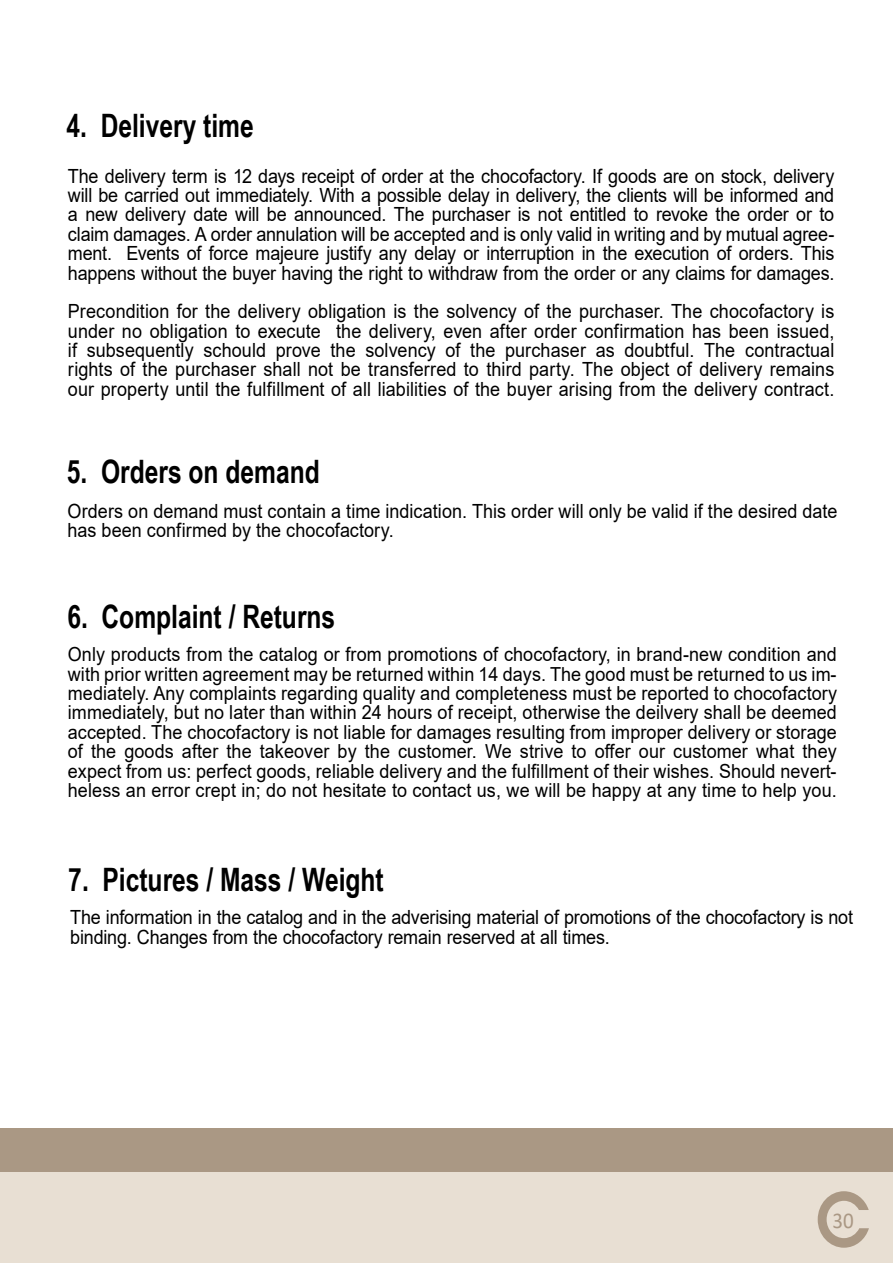
<style>
.page{position:relative;width:893px;height:1263px;background:#fff}
.page>*{position:absolute;margin:0;border:0;box-sizing:border-box;transform-origin:0 0}
.t1{font:700 32.25px "Arial Narrow";color:#000;scale:.93 1}
.t2{font:22.65px "Calibri";color:#aa9884;scale:.93 1}
.t3{font:19.5px/19.4px "Arial";letter-spacing:-.01em;color:#000;text-align:justify;scale:.92 1}
.t4{font:19.35px/19.4px "Arial";letter-spacing:.005em;color:#000;text-align:justify;scale:.93 1}
</style>
<div class="page">
<div style="left:0;top:1171px;width:893px;height:92px;background:#e8dfd3"></div>
<div style="left:0;top:1128px;width:893px;height:44px;background:#aa9884"></div>
<svg style="left:818px;top:1191px;width:51px;height:57px"></svg>
<h1 class="t1" style="left:66px;top:101px;width:203px">4. Delivery time</h1>
<p class="t3" style="left:68px;top:166px;width:835px">The delivery term is 12 days receipt of order at the chocofactory. If goods are on stock, delivery will be carried out immediately. With a possible delay in delivery, the clients will be informed and a new delivery date will be announced. The purchaser is not entitled to revoke the order or to claim damages. A order annulation will be accepted and is only valid in writing and by mutual agree&shy;ment. Events of force majeure justify any delay or interruption in the execution of orders. This happens without the buyer having the right to withdraw from the order or any claims for damages.</p>
<p class="t3" style="left:68px;top:302px;width:834px">Precondition for the delivery obligation is the solvency of the purchaser. The chocofactory is under no obligation to execute the delivery, even after order confirmation has been issued, if subsequently schould prove the solvency of the purchaser as doubtful. The contractual rights of the purchaser shall not be transferred to third party. The object of delivery remains our property until the fulfillment of all liabilities of the buyer arising from the delivery contract.</p>
<h1 class="t1" style="left:67px;top:447px;width:273px">5. Orders on demand</h1>
<p class="t3" style="left:68px;top:501px;width:838px">Orders on demand must contain a time indication. This order will only be valid if the desired date has been confirmed by the chocofactory.</p>
<h1 class="t1" style="left:67px;top:593px;width:290px">6. Complaint / Returns</h1>
<p class="t4" style="left:68px;top:645px;width:828px">Only products from the catalog or from promotions of chocofactory, in brand-new condition and with prior written agreement may be returned within 14 days. The good must be returned to us im&shy;mediately. Any complaints regarding quality and completeness must be reported to chocofactory immediately, but no later than within 24 hours of receipt, otherwise the deilvery shall be deemed accepted. The chocofactory is not liable for damages resulting from improper delivery or storage of the goods after the takeover by the customer. We strive to offer our customer what they expect from us: perfect goods, reliable delivery and the fulfillment of their wishes. Should nevert&shy;heless an error crept in; do not hesitate to contact us, we will be happy at any time to help you.</p>
<h1 class="t1" style="left:68px;top:856px;width:341px">7. Pictures / Mass / Weight</h1>
<p class="t3" style="left:70px;top:907px;width:852px">The information in the catalog and in the adverising material of promotions of the chocofactory is not binding. Changes from the chocofactory remain reserved at all times.</p>
<p class="t2" style="left:832px;top:1204px;width:24px">30</p>
</div>
